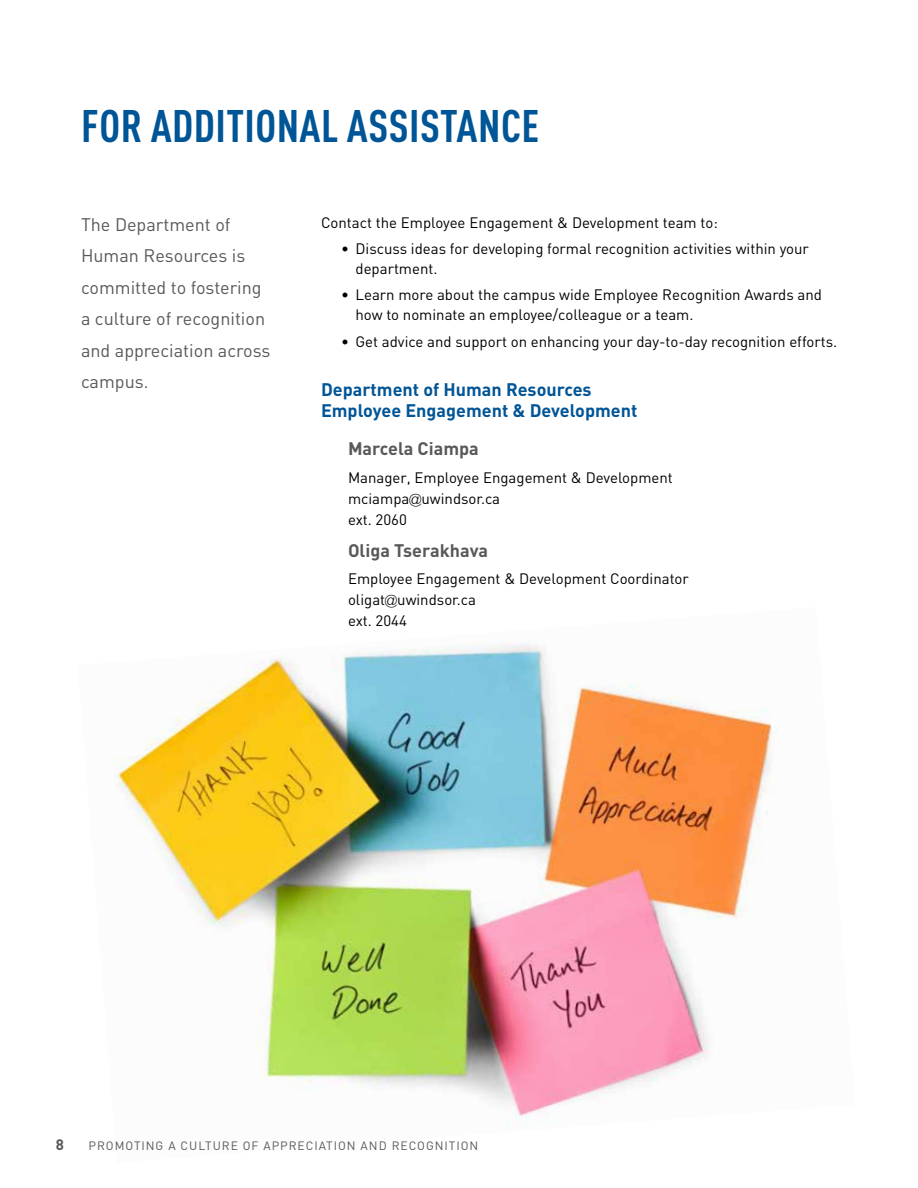
<style>
.page{position:relative;width:918px;height:1188px;background:#fff}
.page>*{position:absolute;margin:0;border:0;box-sizing:border-box;transform-origin:0 0}
.t1{font:700 condensed 45px "DIN Pro";letter-spacing:.01em;color:#005596}
.t2{font:18px/31.5px "DIN";color:#58595b}
.t3{font:700 18px/21px "DIN";color:#005596}
.t4{font:700 18px "DIN";color:#58595b}
.t5{font:15px/21px "DIN";color:#000}
.t6{font:700 15px "DIN";color:#58595b}
.t7{font:12px "DIN";letter-spacing:.295em;color:#58595b}
.s1{font-family:"Amasis";font-weight:300}
</style>
<div class="page">
<img style="left:114px;top:643px;width:659px;height:483px">
<h1 class="t1" style="left:81px;top:92px;width:460px">FOR ADDITIONAL ASSISTANCE</h1>
<p class="t2" style="left:81px;top:208px;width:191px">The Department of<br>Human Resources is committed to fostering a culture of recognition and appreciation across campus.</p>
<p class="t5" style="left:321px;top:212px;width:398px">Contact the Employee Engagement &amp; Development team to:</p>
<p class="t5" style="left:356px;top:239px;width:455px;line-height:19.5px;text-indent:-14px">• Discuss ideas for developing formal recognition activities within your department.</p>
<p class="t5" style="left:356px;top:285px;width:468px;line-height:19.5px;text-indent:-14px">• Learn more about the campus wide Employee Recognition Awards and how to nominate an employee/colleague or a team.</p>
<p class="t5" style="left:341px;top:331px;width:497px">• Get advice and support on enhancing your day-to-day recognition efforts.</p>
<p class="t3" style="left:321px;top:378px;width:318px">Department of Human Resources<br>Employee Engagement &amp; Development</p>
<p class="t4" style="left:348px;top:437px;width:132px">Marcela Ciampa</p>
<p class="t5" style="left:348px;top:467px;width:326px">Manager, Employee Engagement &amp; Development mciampa<span class="s1">@</span>uwindsor.ca<br>ext. 2060</p>
<p class="t4" style="left:348px;top:538px;width:141px">Oliga Tserakhava</p>
<p class="t5" style="left:348px;top:568px;width:342px">Employee Engagement &amp; Development Coordinator oligat<span class="s1">@</span>uwindsor.ca<br>ext. 2044</p>
<p class="t6" style="left:56px;top:1134px;width:10px">8</p>
<p class="t7" style="left:89px;top:1138px;width:184px">Promoting a culture of appr</p>
<p class="t7" style="left:298px;top:1138px;width:182px">eciation and recognition</p>
</div>
